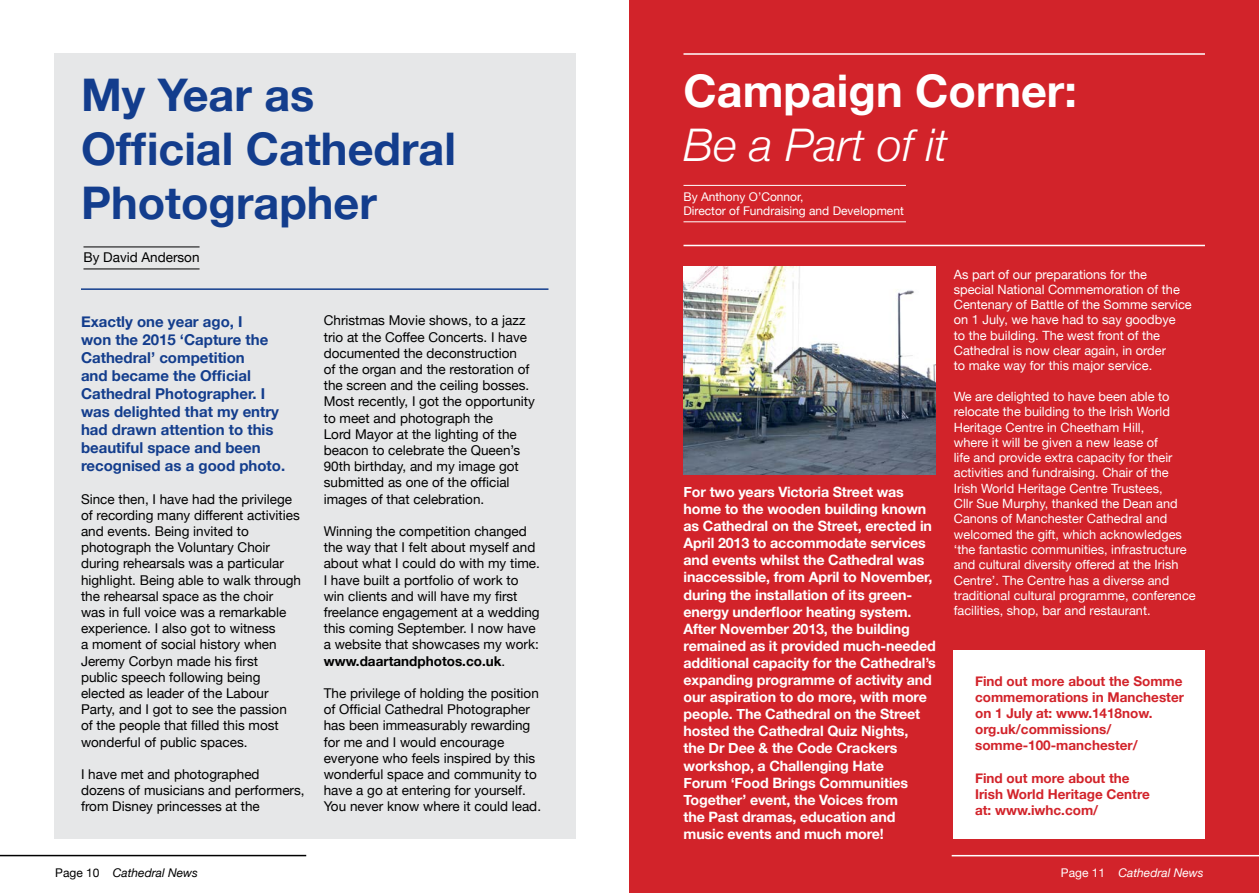
<style>
.page{position:relative;width:1259px;height:893px;background:#fff}
.page>*{position:absolute;margin:0;border:0;box-sizing:border-box;transform-origin:0 0}
.t1{font:700 45px/54px "Helvetica Neue";color:#133d8d}
.t2{font:700 45px "Helvetica Neue";color:#fff}
.t3{font:italic 300 45px "Helvetica Neue";color:#fff}
.t4{font:700 15px/18px "Helvetica Neue";color:#133d8d}
.t5{font:700 14.25px/17.1px "Helvetica Neue";letter-spacing:-.01em;color:#fff}
.t6{font:13.5px/16.2px "Helvetica Neue";color:#000}
.t7{font:700 13.5px/16.2px "Helvetica Neue";color:#d2232a}
.t8{font:12.75px/15.3px "Helvetica Neue";color:#fff}
.t9{font:12px/14.4px "Helvetica Neue";color:#fff}
.t10{font:italic 12px "Helvetica Neue";color:#000}
.t11{font:italic 12px "Helvetica Neue";color:#fff}
.s1{font-weight:700}
.s2{font-style:normal}
</style>
<div class="page">
<div style="left:629px;top:0;width:630px;height:893px;background:#d2232a"></div>
<div style="left:54px;top:53px;width:521px;height:786px;background:#e6e7e8"></div>
<hr style="left:683px;top:53px;width:522px;height:2px;background:#fff">
<hr style="left:683px;top:245px;width:522px;height:1px;background:#fff">
<hr style="left:683px;top:185px;width:223px;height:1px;background:#fff">
<hr style="left:683px;top:221px;width:223px;height:1px;background:#fff">
<div style="left:954px;top:651px;width:251px;height:188px;background:#fff"></div>
<img style="left:683px;top:266px;width:252px;height:208px">
<hr style="left:83px;top:247px;width:116px;height:1px;background:#000">
<hr style="left:83px;top:269px;width:116px;height:1px;background:#000">
<hr style="left:81px;top:288px;width:467px;height:2px;background:#133d8d">
<hr style="left:951px;top:855px;width:308px;height:1px;background:#fff">
<hr style="left:0;top:855px;width:306px;height:1px;background:#000">
<h1 class="t1" style="left:81px;top:69px;width:376px">My Year as<br>Official Cathedral<br>Photographer</h1>
<p class="t6" style="left:83px;top:250px;width:118px">By David Anderson</p>
<p class="t4" style="left:81px;top:313px;width:206px">Exactly one year ago, I<br>won the 2015 ‘Capture the<br>Cathedral’ competition<br>and became the Official<br>Cathedral Photographer. I was delighted that my entry had drawn attention to this beautiful space and been recognised as a good photo.</p>
<p class="t6" style="left:81px;top:491px;width:222px">Since then, I have had the privilege of recording many different activities and events. Being invited to photograph the Voluntary Choir during rehearsals was a particular highlight. Being able to walk through the rehearsal space as the choir<br>was in full voice was a remarkable experience. I also got to witness<br>a moment of social history when<br>Jeremy Corbyn made his first<br>public speech following being elected as leader of the Labour<br>Party, and I got to see the passion of the people that filled this most wonderful of public spaces.</p>
<p class="t6" style="left:81px;top:767px;width:225px">I have met and photographed dozens of musicians and performers, from Disney princesses at the</p>
<p class="t6" style="left:324px;top:313px;width:213px">Christmas Movie shows, to a jazz trio at the Coffee Concerts. I have documented the deconstruction<br>of the organ and the restoration of the screen and the ceiling bosses.<br>Most recently, I got the opportunity to meet and photograph the<br>Lord Mayor at the lighting of the beacon to celebrate the Queen’s<br>90th birthday, and my image got submitted as one of the official images of that celebration.</p>
<p class="t6" style="left:324px;top:524px;width:218px">Winning the competition changed the way that I felt about myself and about what I could do with my time.<br>I have built a portfolio of work to win clients and will have my first freelance engagement at a wedding this coming September. I now have a website that showcases my work: <span class="s1">www.daartandphotos.co.uk</span>.</p>
<p class="t6" style="left:324px;top:686px;width:219px">The privilege of holding the position of Official Cathedral Photographer has been immeasurably rewarding for me and I would encourage everyone who feels inspired by this wonderful space and community to have a go at entering for yourself.<br>You never know where it could lead.</p>
<h1 class="t2" style="left:683px;top:55px;width:395px">Campaign Corner:</h1>
<h1 class="t3" style="left:683px;top:109px;width:266px">Be a Part of it</h1>
<p class="t9" style="left:683px;top:190px;width:222px">By Anthony O’Connor,<br>Director of Fundraising and Development</p>
<p class="t5" style="left:683px;top:484px;width:254px">For two years Victoria Street was home to the wooden building known as Cathedral on the Street, erected in April 2013 to accommodate services and events whilst the Cathedral was inaccessible, from April to November, during the installation of its green&shy;energy underfloor heating system.<br>After November 2013, the building remained as it provided much-needed additional capacity for the Cathedral’s expanding programme of activity and our aspiration to do more, with more people. The Cathedral on the Street hosted the Cathedral Quiz Nights,<br>the Dr Dee &amp; the Code Crackers workshop, a Challenging Hate<br>Forum ‘Food Brings Communities Together’ event, the Voices from<br>the Past dramas, education and music events and much more!</p>
<p class="t8" style="left:954px;top:267px;width:239px">As part of our preparations for the<br>special National Commemoration of the Centenary of Battle of the Somme service on 1 July, we have had to say goodbye<br>to the building. The west front of the Cathedral is now clear again, in order<br>to make way for this major service.</p>
<p class="t8" style="left:954px;top:389px;width:243px">We are delighted to have been able to relocate the building to the Irish World Heritage Centre in Cheetham Hill,<br>where it will be given a new lease of<br>life and provide extra capacity for their activities and fundraising. Chair of the Irish World Heritage Centre Trustees,<br>Cllr Sue Murphy, thanked the Dean and Canons of Manchester Cathedral and welcomed the gift, which acknowledges ‘the fantastic communities, infrastructure and cultural diversity offered at the Irish Centre’. The Centre has a diverse and traditional cultural programme, conference facilities, shop, bar and restaurant.</p>
<p class="t7" style="left:975px;top:673px;width:210px">Find out more about the Somme commemorations in Manchester on 1 July at: www.1418now. org.uk/commissions/ somme-100-manchester/</p>
<p class="t7" style="left:975px;top:770px;width:176px">Find out more about the<br>Irish World Heritage Centre at: www.iwhc.com/</p>
<p class="t10" style="left:55px;top:864px;width:144px"><span class="s2">Page 10</span> Cathedral News</p>
<p class="t11" style="left:1061px;top:864px;width:144px"><span class="s2">Page 11</span> Cathedral News</p>
</div>
